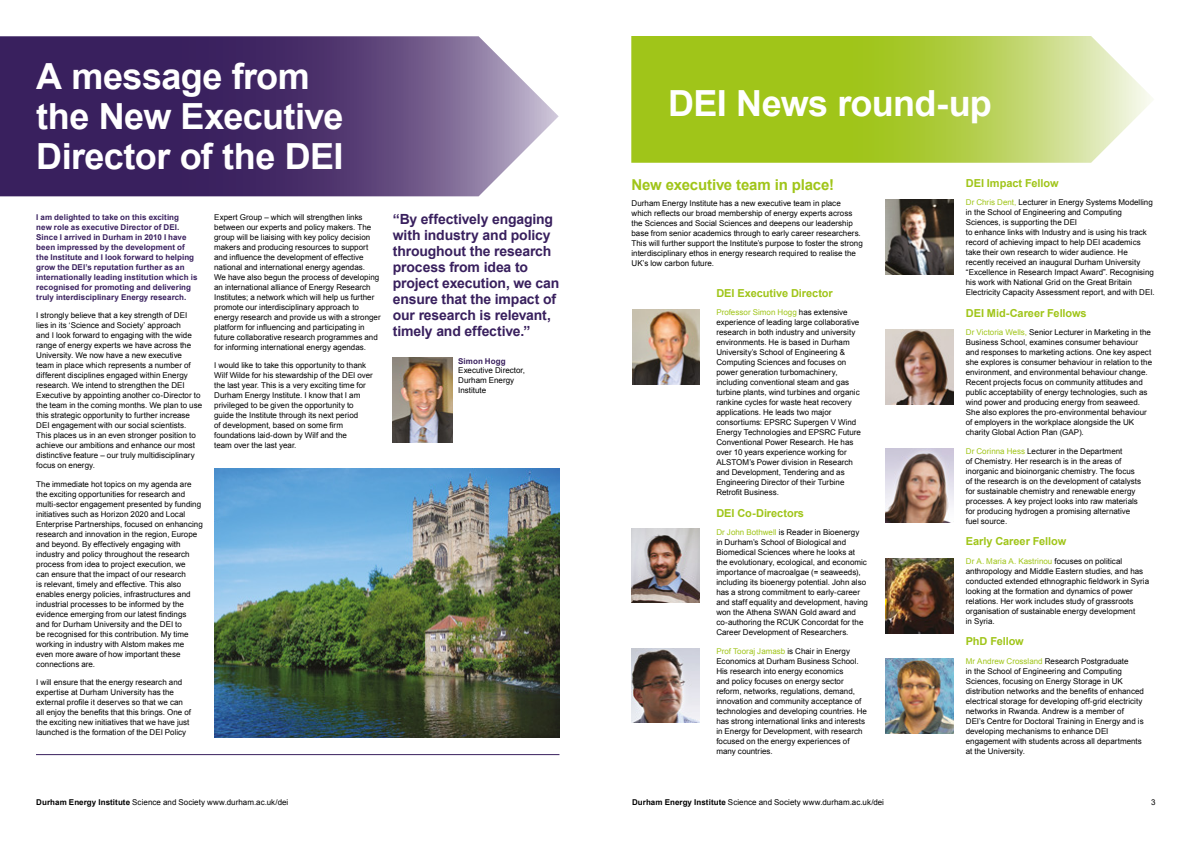
<style>
.page{position:relative;width:1191px;height:842px;background:#fff}
.page>*{position:absolute;margin:0;border:0;box-sizing:border-box;transform-origin:0 0}
.t1{font:700 36px/40px "Arial";letter-spacing:-.015em;color:#fff}
.t2{font:700 15px "Arial";letter-spacing:-.01em;color:#a0c519}
.t3{font:700 14px/16px "Arial";letter-spacing:-.01em;color:#39205e}
.t4{font:700 11px "Arial";letter-spacing:-.005em;color:#a0c519}
.t5{font:8px/10px "Arial";color:#000}
.t6{font:700 8px/10px "Arial";letter-spacing:.005em;color:#39205e}
.s1{font-weight:700}
.s2{color:#a0c519}
</style>
<div class="page">
<svg style="left:0;top:36px;width:558px;height:160px;background:#5e487b"></svg>
<hr style="left:36px;top:754px;width:523px;height:1px;background:#39205e">
<svg style="left:631px;top:36px;width:523px;height:127px;background:#b4d04d"></svg>
<img style="left:393px;top:358px;width:59px;height:85px">
<img style="left:214px;top:469px;width:345px;height:268px">
<img style="left:632px;top:310px;width:67px;height:74px">
<img style="left:631px;top:528px;width:68px;height:75px">
<img style="left:631px;top:648px;width:68px;height:75px">
<img style="left:885px;top:200px;width:68px;height:74px">
<img style="left:885px;top:330px;width:68px;height:74px">
<img style="left:885px;top:448px;width:68px;height:75px">
<img style="left:885px;top:558px;width:68px;height:75px">
<img style="left:885px;top:658px;width:68px;height:75px">
<h1 class="t1" style="left:36px;top:58px;width:309px">A message from the New Executive<br>Director of the DEI</h1>
<p class="t6" style="left:36px;top:212px;width:163px">I am delighted to take on this exciting<br>new role as executive Director of DEI.<br>Since I arrived in Durham in 2010 I have been impressed by the development of the Institute and I look forward to helping grow the DEI’s reputation further as an internationally leading institution which is recognised for promoting and delivering truly interdisciplinary Energy research.</p>
<p class="t5" style="left:36px;top:310px;width:167px">I strongly believe that a key strength of DEI<br>lies in its ‘Science and Society’ approach<br>and I look forward to engaging with the wide range of energy experts we have across the University. We now have a new executive<br>team in place which represents a number of different disciplines engaged within Energy research. We intend to strengthen the DEI Executive by appointing another co-Director to the team in the coming months. We plan to use this strategic opportunity to further increase DEI engagement with our social scientists.<br>This places us in an even stronger position to achieve our ambitions and enhance our most distinctive feature – our truly multidisciplinary focus on energy.</p>
<p class="t5" style="left:36px;top:479px;width:168px">The immediate hot topics on my agenda are the exciting opportunities for research and multi-sector engagement presented by funding initiatives such as Horizon 2020 and Local Enterprise Partnerships, focused on enhancing research and innovation in the region, Europe and beyond. By effectively engaging with industry and policy throughout the research process from idea to project execution, we<br>can ensure that the impact of our research<br>is relevant, timely and effective. This also enables energy policies, infrastructures and industrial processes to be informed by the evidence emerging from our latest findings<br>and for Durham University and the DEI to<br>be recognised for this contribution. My time working in industry with Alstom makes me even more aware of how important these connections are.</p>
<p class="t5" style="left:36px;top:677px;width:156px">I will ensure that the energy research and expertise at Durham University has the external profile it deserves so that we can all enjoy the benefits that this brings. One of the exciting new initiatives that we have just launched is the formation of the DEI Policy</p>
<p class="t5" style="left:214px;top:212px;width:168px">Expert Group – which will strengthen links between our experts and policy makers. The group will be liaising with key policy decision makers and producing resources to support and influence the development of effective national and international energy agendas.<br>We have also begun the process of developing an international alliance of Energy Research Institutes; a network which will help us further promote our interdisciplinary approach to energy research and provide us with a stronger platform for influencing and participating in future collaborative research programmes and for informing international energy agendas.</p>
<p class="t5" style="left:214px;top:360px;width:160px">I would like to take this opportunity to thank Wilf Wilde for his stewardship of the DEI over the last year. This is a very exciting time for Durham Energy Institute. I know that I am privileged to be given the opportunity to guide the Institute through its next period<br>of development, based on some firm foundations laid-down by Wilf and the<br>team over the last year.</p>
<h3 class="t3" style="left:393px;top:212px;width:168px">“By effectively engaging with industry and policy throughout the research process from idea to project execution, we can ensure that the impact of our research is relevant, timely and effective.”</h3>
<p class="t6" style="left:458px;top:356px;width:49px">Simon Hogg</p>
<p class="t5" style="left:458px;top:366px;width:68px;line-height:9.6px">Executive Director,<br>Durham Energy<br>Institute</p>
<p class="t5" style="left:36px;top:797px;width:253px"><span class="s1">Durham Energy Institute</span> Science and Society www.durham.ac.uk/dei</p>
<h1 class="t1" style="left:668px;top:85px;width:325px">DEI News round-up</h1>
<h2 class="t2" style="left:631px;top:175px;width:204px">New executive team in place!</h2>
<p class="t5" style="left:631px;top:198px;width:233px">Durham Energy Institute has a new executive team in place which reflects our broad membership of energy experts across the Sciences and Social Sciences and deepens our leadership base from senior academics through to early career researchers.<br>This will further support the Institute’s purpose to foster the strong interdisciplinary ethos in energy research required to realise the UK’s low carbon future.</p>
<h3 class="t4" style="left:716px;top:286px;width:118px">DEI Executive Director</h3>
<p class="t5" style="left:716px;top:308px;width:146px"><span class="s2">Professor Simon Hogg</span> has extensive experience of leading large collaborative research in both industry and university environments. He is based in Durham University’s School of Engineering &amp; Computing Sciences and focuses on power generation turbomachinery, including conventional steam and gas turbine plants, wind turbines and organic rankine cycles for waste heat recovery applications. He leads two major consortiums: EPSRC Supergen V Wind Energy Technologies and EPSRC Future Conventional Power Research. He has over 10 years experience working for ALSTOM’s Power division in Research and Development, Tendering and as Engineering Director of their Turbine Retrofit Business.</p>
<h3 class="t4" style="left:716px;top:506px;width:89px">DEI Co-Directors</h3>
<p class="t5" style="left:716px;top:528px;width:153px"><span class="s2">Dr John Bothwell</span> is Reader in Bioenergy<br>in Durham’s School of Biological and Biomedical Sciences where he looks at the evolutionary, ecological, and economic importance of macroalgae (= seaweeds), including its bioenergy potential. John also has a strong commitment to early-career and staff equality and development, having won the Athena SWAN Gold award and co-authoring the RCUK Concordat for the Career Development of Researchers.</p>
<p class="t5" style="left:716px;top:646px;width:152px"><span class="s2">Prof Tooraj Jamasb</span> is Chair in Energy Economics at Durham Business School.<br>His research into energy economics<br>and policy focuses on energy sector reform, networks, regulations, demand, innovation and community acceptance of technologies and developing countries. He has strong international links and interests in Energy for Development, with research focused on the energy experiences of many countries.</p>
<p class="t5" style="left:632px;top:797px;width:253px"><span class="s1">Durham Energy Institute</span> Science and Society www.durham.ac.uk/dei</p>
<h3 class="t4" style="left:965px;top:176px;width:94px">DEI Impact Fellow</h3>
<p class="t5" style="left:965px;top:198px;width:190px"><span class="s2">Dr Chris Dent,</span> Lecturer in Energy Systems Modelling in the School of Engineering and Computing Sciences, is supporting the DEI<br>to enhance links with Industry and is using his track record of achieving impact to help DEI academics take their own research to wider audience. He recently received an inaugural Durham University “Excellence in Research Impact Award”. Recognising his work with National Grid on the Great Britain Electricity Capacity Assessment report, and with DEI.</p>
<h3 class="t4" style="left:965px;top:306px;width:122px">DEI Mid-Career Fellows</h3>
<p class="t5" style="left:965px;top:328px;width:188px"><span class="s2">Dr Victoria Wells,</span> Senior Lecturer in Marketing in the Business School, examines consumer behaviour and responses to marketing actions. One key aspect she explores is consumer behaviour in relation to the environment, and environmental behaviour change.<br>Recent projects focus on community attitudes and public acceptability of energy technologies, such as wind power and producing energy from seaweed.<br>She also explores the pro-environmental behaviour of employers in the workplace alongside the UK charity Global Action Plan (GAP).</p>
<p class="t5" style="left:965px;top:446px;width:177px"><span class="s2">Dr Corinna Hess</span> Lecturer in the Department<br>of Chemistry. Her research is in the areas of inorganic and bioinorganic chemistry. The focus of the research is on the development of catalysts for sustainable chemistry and renewable energy processes. A key project looks into raw materials for producing hydrogen a promising alternative fuel source.</p>
<h3 class="t4" style="left:965px;top:534px;width:102px">Early Career Fellow</h3>
<p class="t5" style="left:965px;top:556px;width:185px"><span class="s2">Dr A. Maria A. Kastrinou</span> focuses on political anthropology and Middle Eastern studies, and has conducted extended ethnographic fieldwork in Syria looking at the formation and dynamics of power relations. Her work includes study of grassroots organisation of sustainable energy development<br>in Syria.</p>
<h3 class="t4" style="left:965px;top:634px;width:59px">PhD Fellow</h3>
<p class="t5" style="left:965px;top:656px;width:180px"><span class="s2">Mr Andrew Crossland</span> Research Postgraduate<br>in the School of Engineering and Computing Sciences, focusing on Energy Storage in UK distribution networks and the benefits of enhanced electrical storage for developing off-grid electricity networks in Rwanda. Andrew is a member of DEI’s Centre for Doctoral Training in Energy and is developing mechanisms to enhance DEI engagement with students across all departments at the University.</p>
<p class="t5" style="left:1151px;top:797px;width:6px">3</p>
</div>
